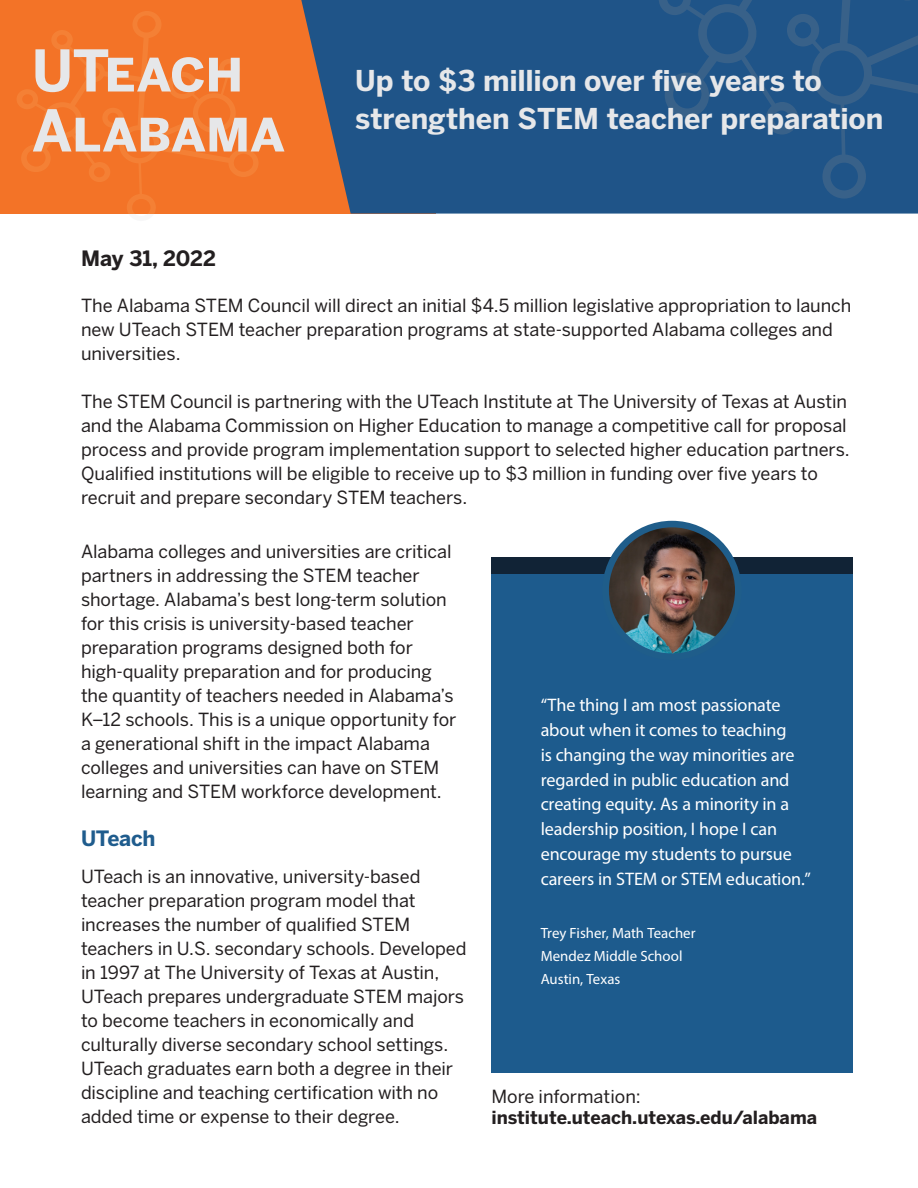
<style>
.page{position:relative;width:918px;height:1188px;background:#fff}
.page>*{position:absolute;margin:0;border:0;box-sizing:border-box;transform-origin:0 0}
.Headline_17_25_Left{font:57px "Benton Sans Bold SC";letter-spacing:-.01em;color:#e6e7e9}
.Headline_17_25_Left-2{font:700 28.5px/37.5px "Benton Sans";letter-spacing:-.005em;color:#e6e7e9}
.t1{font:700 21px "Benton Sans";letter-spacing:-.005em;color:#231f20}
.body{font:700 21px "Benton Sans";letter-spacing:-.015em;color:#1f5c8d}
.body-2{font:18.15px/24.8px "Myriad Pro";letter-spacing:-.01em;color:#fff}
.body-3{font:18px/24px "Benton Sans";letter-spacing:-.005em;color:#231f20}
.t2{font:700 18px "Benton Sans";color:#231f20}
.body-4{font:14.85px "Myriad Pro";color:#fff}
</style>
<div class="page">
<div style="left:491px;top:557px;width:362px;height:25px;background:#112336"></div>
<div style="left:491px;top:574px;width:362px;height:498px;background:#1d5b8d"></div>
<div style="left:0;top:0;width:435px;height:214px;background:#f37327"></div>
<svg style="left:17px;top:11px;width:241px;height:203px"></svg>
<svg style="left:301px;top:0;width:617px;height:214px;background:#2d5681"></svg>
<svg style="left:659px;top:0;width:259px;height:199px;background:#225688"></svg>
<img style="left:606px;top:524px;width:132px;height:133px;border-radius:66px">
<div style="left:602px;top:521px;width:140px;height:139px;border:7px solid #1f5d8a;border-radius:50%"></div>
<p class="Headline_17_25_Left" style="left:32px;top:37px;width:213px">UTeach</p>
<p class="Headline_17_25_Left" style="left:32px;top:97px;width:255px">Alabama</p>
<p class="t1" style="left:81px;top:245px;width:136px">May 31, 2022</p>
<p class="Headline_17_25_Left-2" style="left:355px;top:62px;width:530px">Up to $3 million over five years to strengthen STEM teacher preparation</p>
<p class="body-3" style="left:81px;top:293px;width:772px">The Alabama STEM Council will direct an initial $4.5 million legislative appropriation to launch new UTeach STEM teacher preparation programs at state-supported Alabama colleges and universities.</p>
<p class="body-3" style="left:81px;top:389px;width:770px">The STEM Council is partnering with the UTeach Institute at The University of Texas at Austin and the Alabama Commission on Higher Education to manage a competitive call for proposal process and provide program implementation support to selected higher education partners.<br>Qualified institutions will be eligible to receive up to $3 million in funding over five years to recruit and prepare secondary STEM teachers.</p>
<p class="body-3" style="left:81px;top:539px;width:377px">Alabama colleges and universities are critical partners in addressing the STEM teacher shortage. Alabama’s best long-term solution for this crisis is university-based teacher preparation programs designed both for high-quality preparation and for producing the quantity of teachers needed in Alabama’s K–12 schools. This is a unique opportunity for a generational shift in the impact Alabama colleges and universities can have on STEM learning and STEM workforce development.</p>
<p class="body" style="left:81px;top:825px;width:76px">UTeach</p>
<p class="body-3" style="left:81px;top:864px;width:387px">UTeach is an innovative, university-based teacher preparation program model that increases the number of qualified STEM teachers in U.S. secondary schools. Developed in 1997 at The University of Texas at Austin, UTeach prepares undergraduate STEM majors to become teachers in economically and culturally diverse secondary school settings.<br>UTeach graduates earn both a degree in their discipline and teaching certification with no added time or expense to their degree.</p>
<p class="body-2" style="left:541px;top:693px;width:272px">“The thing I am most passionate about when it comes to teaching<br>is changing the way minorities are regarded in public education and creating equity. As a minority in a leadership position, I hope I can encourage my students to pursue careers in STEM or STEM education.”</p>
<p class="body-4" style="left:541px;top:924px;width:156px">Trey Fisher, Math Teacher</p>
<p class="body-4" style="left:541px;top:947px;width:143px">Mendez Middle School</p>
<p class="body-4" style="left:541px;top:970px;width:81px">Austin, Texas</p>
<p class="body-3" style="left:491px;top:1084px;width:151px">More information:</p>
<p class="t2" style="left:491px;top:1107px;width:327px">institute.uteach.utexas.edu/alabama</p>
</div>
